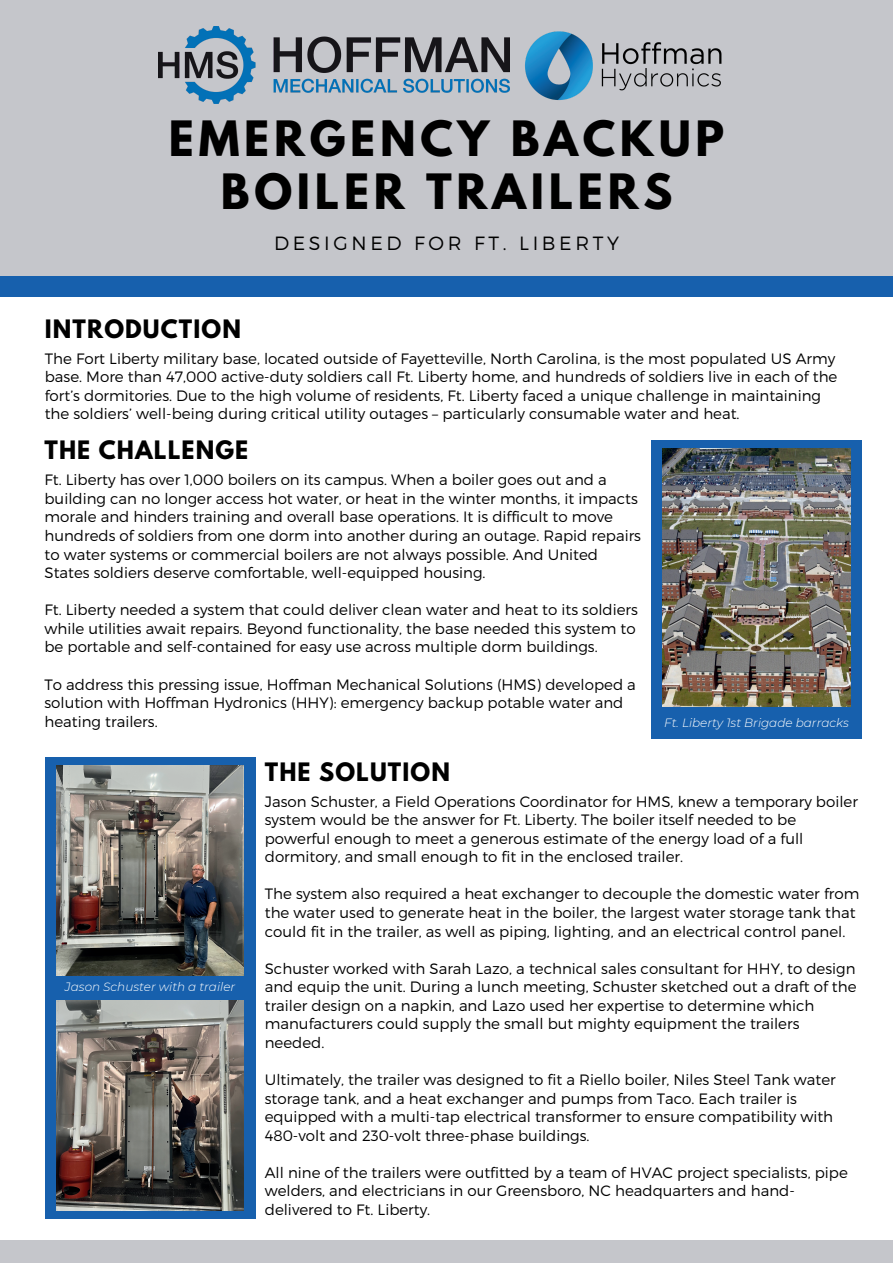
<style>
.page{position:relative;width:893px;height:1263px;background:#fff}
.page>*{position:absolute;margin:0;border:0;box-sizing:border-box;transform-origin:0 0}
.t1{font:700 43.12px/53.1px "League Spartan";letter-spacing:.11em;color:#000;text-align:center}
.t2{font:700 22.5px "League Spartan";letter-spacing:.05em;color:#000}
.t3{font:300 19.12px "Montserrat";letter-spacing:.19em;color:#000}
.t4{font:300 15px/18.6px "Montserrat";color:#000}
.t5{font:italic 300 12px "Montserrat";color:#fff}
</style>
<div class="page">
<div style="left:0;top:0;width:893px;height:286px;background:#c5c6cb"></div>
<div style="left:0;top:276px;width:893px;height:21px;background:#1760ad"></div>
<div style="left:651px;top:440px;width:211px;height:298px;background:#1760ad"></div>
<img style="left:662px;top:448px;width:188px;height:259px">
<img style="left:158px;top:27px;width:351px;height:77px">
<img style="left:525px;top:31px;width:197px;height:69px">
<div style="left:45px;top:757px;width:210px;height:461px;background:#1760ad"></div>
<img style="left:56px;top:765px;width:188px;height:210px">
<img style="left:56px;top:1000px;width:188px;height:210px">
<div style="left:0;top:1240px;width:893px;height:23px;background:#c5c6cb"></div>
<h1 class="t1" style="left:169px;top:111px;width:557px">EMERGENCY BACKUP<br>BOILER TRAILERS</h1>
<p class="t3" style="left:274px;top:231px;width:346px">DESIGNED FOR FT. LIBERTY</p>
<h2 class="t2" style="left:45px;top:311px;width:198px">INTRODUCTION</h2>
<p class="t4" style="left:45px;top:349px;width:794px">The Fort Liberty military base, located outside of Fayetteville, North Carolina, is the most populated US Army base. More than 47,000 active-duty soldiers call Ft. Liberty home, and hundreds of soldiers live in each of the fort’s dormitories. Due to the high volume of residents, Ft. Liberty faced a unique challenge in maintaining the soldiers’ well-being during critical utility outages – particularly consumable water and heat.</p>
<h2 class="t2" style="left:44px;top:432px;width:205px">THE CHALLENGE</h2>
<p class="t4" style="left:44px;top:470px;width:598px">Ft. Liberty has over 1,000 boilers on its campus. When a boiler goes out and a building can no longer access hot water, or heat in the winter months, it impacts morale and hinders training and overall base operations. It is difficult to move hundreds of soldiers from one dorm into another during an outage. Rapid repairs to water systems or commercial boilers are not always possible. And United States soldiers deserve comfortable, well-equipped housing.</p>
<p class="t4" style="left:44px;top:600px;width:595px">Ft. Liberty needed a system that could deliver clean water and heat to its soldiers while utilities await repairs. Beyond functionality, the base needed this system to be portable and self-contained for easy use across multiple dorm buildings.</p>
<p class="t4" style="left:44px;top:675px;width:593px">To address this pressing issue, Hoffman Mechanical Solutions (HMS) developed a solution with Hoffman Hydronics (HHY): emergency backup potable water and heating trailers.</p>
<p class="t5" style="left:664px;top:715px;width:186px">Ft. Liberty 1st Brigade barracks</p>
<p class="t5" style="left:65px;top:979px;width:172px">Jason Schuster with a trailer</p>
<h2 class="t2" style="left:265px;top:754px;width:187px">THE SOLUTION</h2>
<p class="t4" style="left:265px;top:792px;width:594px">Jason Schuster, a Field Operations Coordinator for HMS, knew a temporary boiler system would be the answer for Ft. Liberty. The boiler itself needed to be powerful enough to meet a generous estimate of the energy load of a full dormitory, and small enough to fit in the enclosed trailer.</p>
<p class="t4" style="left:265px;top:884px;width:596px">The system also required a heat exchanger to decouple the domestic water from the water used to generate heat in the boiler, the largest water storage tank that could fit in the trailer, as well as piping, lighting, and an electrical control panel.</p>
<p class="t4" style="left:265px;top:959px;width:593px">Schuster worked with Sarah Lazo, a technical sales consultant for HHY, to design and equip the unit. During a lunch meeting, Schuster sketched out a draft of the trailer design on a napkin, and Lazo used her expertise to determine which manufacturers could supply the small but mighty equipment the trailers needed.</p>
<p class="t4" style="left:265px;top:1070px;width:572px">Ultimately, the trailer was designed to fit a Riello boiler, Niles Steel Tank water storage tank, and a heat exchanger and pumps from Taco. Each trailer is equipped with a multi-tap electrical transformer to ensure compatibility with 480-volt and 230-volt three-phase buildings.</p>
<p class="t4" style="left:265px;top:1163px;width:584px">All nine of the trailers were outfitted by a team of HVAC project specialists, pipe welders, and electricians in our Greensboro, NC headquarters and hand&shy;delivered to Ft. Liberty.</p>
</div>
